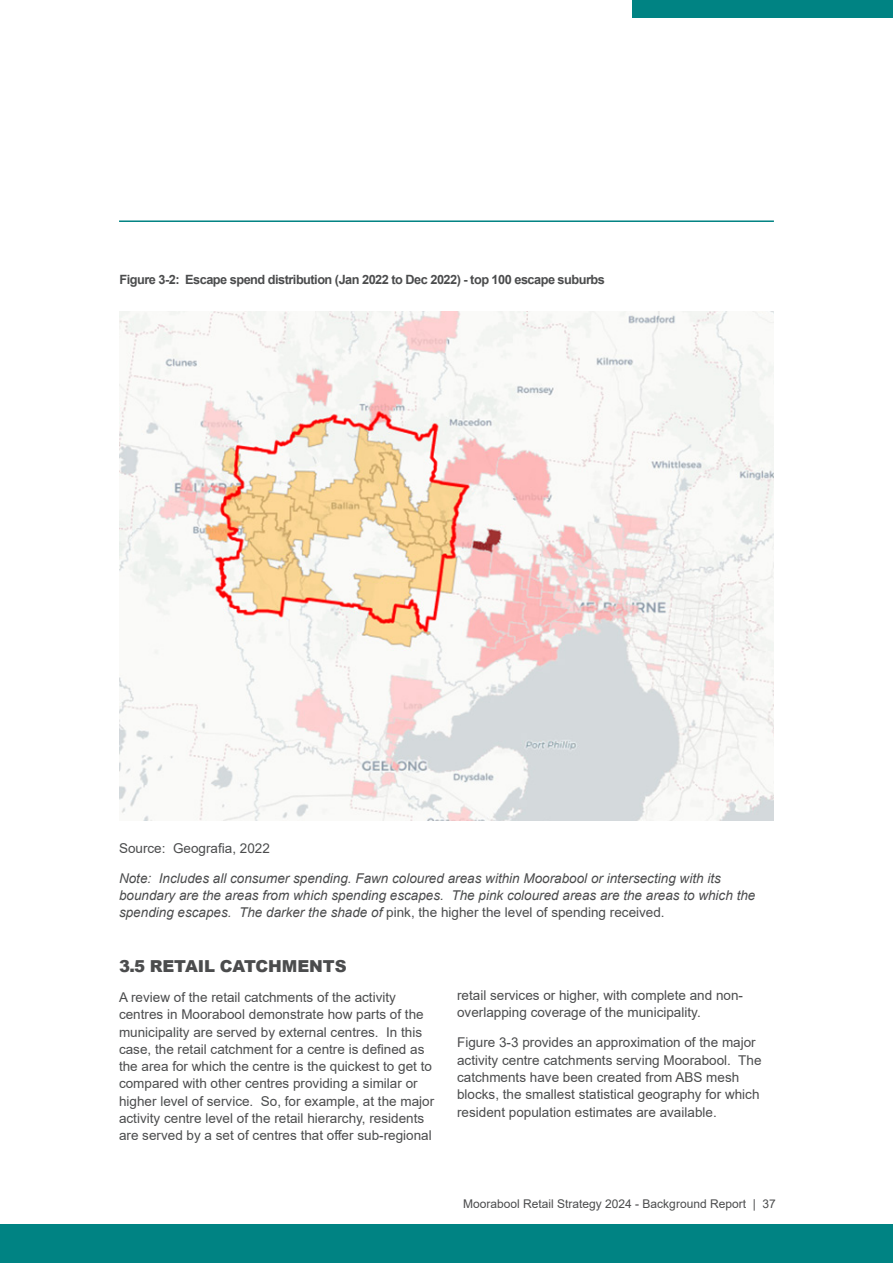
<style>
.page{position:relative;width:893px;height:1263px;background:#fff}
.page>*{position:absolute;margin:0;border:0;box-sizing:border-box;transform-origin:0 0}
.SUB_HEADING{font:900 16.5px "Arial";letter-spacing:-.005em;color:#4b4c4d}
.SUB_HEADING-2{font:13.5px/17.2px "Arial";color:#4b4c4d}
.SUB_HEADING-3{font:italic 13.5px/17.2px "Arial";color:#4b4c4d}
.NEW_BODY_TEXT{font:700 12.75px "Arial";letter-spacing:-.04em;color:#4b4c4d}
.t1{font:12px "Arial";color:#4b4c4d}
.s1{font-style:normal}
</style>
<div class="page">
<div style="left:632px;top:0;width:261px;height:18px;background:#008383"></div>
<div style="left:0;top:1224px;width:893px;height:39px;background:#008383"></div>
<hr style="left:119px;top:220px;width:655px;height:2px;background:#008383">
<img style="left:120px;top:312px;width:654px;height:509px">
<p class="NEW_BODY_TEXT" style="left:120px;top:270px;width:487px">Figure 3-2: Escape spend distribution (Jan 2022 to Dec 2022) - top 100 escape suburbs</p>
<p class="SUB_HEADING-2" style="left:119px;top:839px;width:152px">Source: Geografia, 2022</p>
<p class="SUB_HEADING-3" style="left:119px;top:869px;width:638px">Note: Includes all consumer spending. Fawn coloured areas within Moorabool or intersecting with its boundary are the areas from which spending escapes. The pink coloured areas are the areas to which the spending escapes. The darker the shade of <span class="s1">pink, the higher the level of spending received.</span></p>
<p class="SUB_HEADING" style="left:119px;top:954px;width:229px">3.5 RETAIL CATCHMENTS</p>
<p class="SUB_HEADING-2" style="left:119px;top:989px;width:317px">A review of the retail catchments of the activity centres in Moorabool demonstrate how parts of the municipality are served by external centres. In this case, the retail catchment for a centre is defined as the area for which the centre is the quickest to get to compared with other centres providing a similar or higher level of service. So, for example, at the major activity centre level of the retail hierarchy, residents are served by a set of centres that offer sub-regional</p>
<p class="SUB_HEADING-2" style="left:457px;top:987px;width:287px">retail services or higher, with complete and non&shy;overlapping coverage of the municipality.</p>
<p class="SUB_HEADING-2" style="left:457px;top:1034px;width:306px">Figure 3-3 provides an approximation of the major activity centre catchments serving Moorabool. The catchments have been created from ABS mesh blocks, the smallest statistical geography for which resident population estimates are available.</p>
<p class="t1" style="left:463px;top:1195px;width:314px">Moorabool Retail Strategy 2024 - Background Report | 37</p>
</div>
